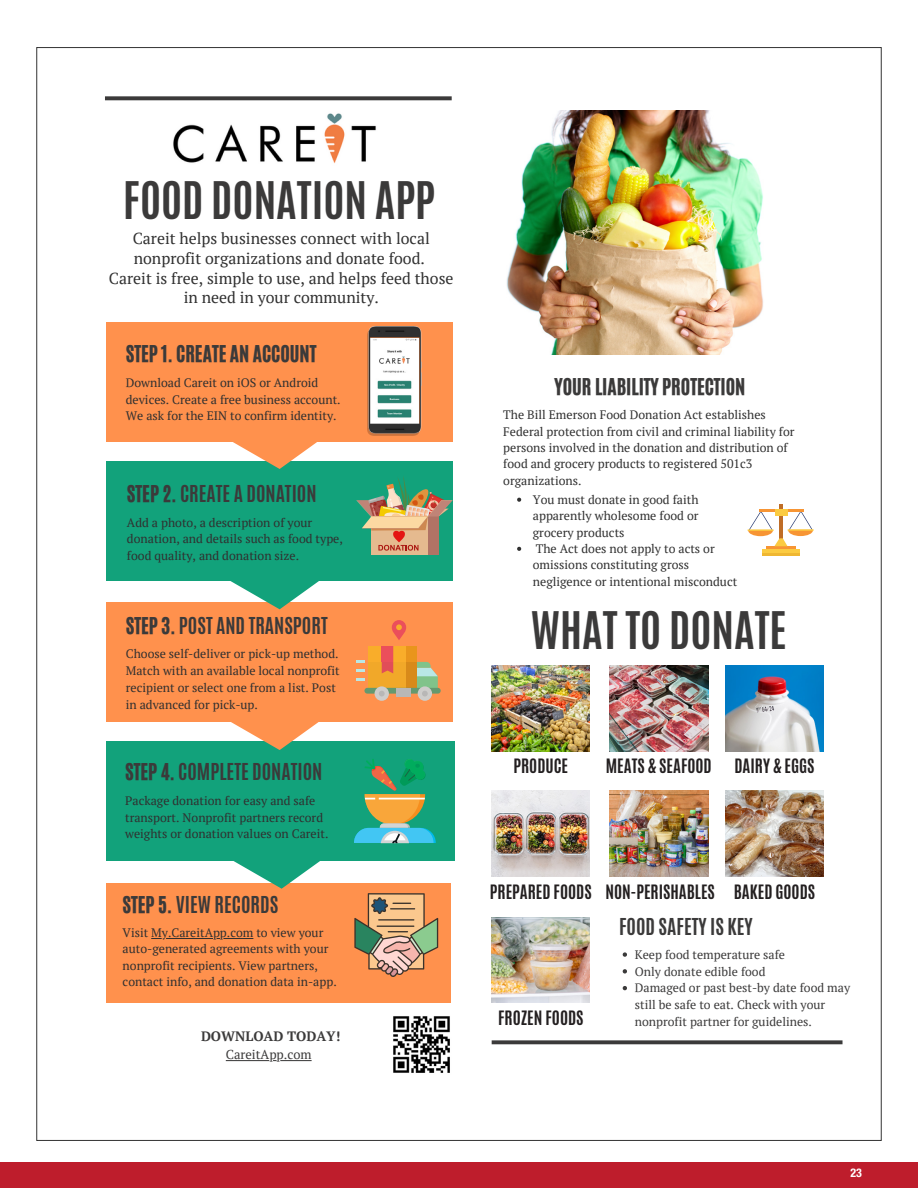
<style>
.page{position:relative;width:918px;height:1188px;background:#fff}
.page>*{position:absolute;margin:0;border:0;box-sizing:border-box;transform-origin:0 0}
.t1{font:700 43.2px "Antonio";color:#3b3a3a}
.t2{font:700 19.5px "Antonio";color:#3b3a3a}
.t3{font:19.5px "CA Generated";color:#3b3a3a}
.t4{font:700 16.5px "Antonio";color:#231f20}
.t5{font:15.9px/19.6px "PT Serif";color:#303030;text-align:center}
.t6{font:700 13.65px "PT Serif";color:#3b3a3a}
.t7{font:12.9px "PT Serif";color:#3b3a3a}
.t8{font:12.3px/16.4px "PT Serif";color:#303030}
.t9{font:12.3px/16.8px "PT Serif";color:#3b3a3a}
.t10{font:700 condensed 12px "Helvetica Neue LT Std";color:#fff}
.s1{font-family:"CA Generated";font-weight:400}
</style>
<div class="page">
<div style="left:0;top:1162px;width:918px;height:26px;background:#be1d2c"></div>
<div style="left:106px;top:883px;width:345px;height:119px;background:#ff914d"></div>
<svg style="left:230px;top:860px;width:94px;height:29px"></svg>
<div style="left:106px;top:741px;width:347px;height:119px;background:#12a27b"></div>
<div style="left:106px;top:602px;width:346px;height:119px;background:#ff914d"></div>
<svg style="left:228px;top:721px;width:94px;height:29px"></svg>
<div style="left:106px;top:462px;width:346px;height:119px;background:#12a27b"></div>
<svg style="left:230px;top:581px;width:89px;height:28px"></svg>
<div style="left:106px;top:323px;width:346px;height:119px;background:#ff914d"></div>
<svg style="left:228px;top:442px;width:94px;height:27px"></svg>
<svg style="left:105px;top:96px;width:347px;height:4px"></svg>
<img style="left:368px;top:327px;width:54px;height:108px">
<div style="left:371px;top:517px;width:57px;height:38px;background:#e5ba8f"></div>
<div style="left:428px;top:517px;width:10px;height:38px;background:#b07365"></div>
<img style="left:356px;top:475px;width:97px;height:76px">
<svg style="left:354px;top:893px;width:84px;height:84px"></svg>
<img style="left:173px;top:113px;width:203px;height:51px">
<svg style="left:492px;top:1040px;width:351px;height:4px"></svg>
<img style="left:725px;top:791px;width:99px;height:86px">
<img style="left:610px;top:791px;width:98px;height:86px">
<img style="left:492px;top:791px;width:98px;height:86px">
<img style="left:725px;top:666px;width:99px;height:85px">
<img style="left:610px;top:666px;width:98px;height:85px">
<img style="left:492px;top:665px;width:98px;height:86px">
<img style="left:492px;top:917px;width:98px;height:86px">
<div style="left:369px;top:646px;width:47px;height:42px;background:#d88a1a"></div>
<div style="left:369px;top:646px;width:37px;height:42px;background:#f1a829"></div>
<div style="left:369px;top:646px;width:47px;height:16px;background:#e9951c"></div>
<div style="left:369px;top:646px;width:37px;height:16px;background:#f9ad2a"></div>
<div style="left:364px;top:688px;width:77px;height:6px;background:#64996f;border-radius:3px"></div>
<div style="left:418px;top:686px;width:14px;height:15px;background:#cecdcb;border-radius:50%"></div>
<div style="left:375px;top:686px;width:14px;height:15px;background:#cecdcb;border-radius:50%"></div>
<svg style="left:415px;top:662px;width:23px;height:34px"></svg>
<svg style="left:379px;top:691px;width:6px;height:5px"></svg>
<div style="left:396px;top:688px;width:14px;height:8px;background:#b8b7b6"></div>
<svg style="left:356px;top:678px;width:8px;height:3px"></svg>
<svg style="left:356px;top:669px;width:8px;height:3px"></svg>
<svg style="left:356px;top:660px;width:8px;height:3px"></svg>
<svg style="left:392px;top:620px;width:14px;height:20px"></svg>
<svg style="left:382px;top:662px;width:11px;height:11px"></svg>
<div style="left:382px;top:646px;width:11px;height:16px;background:#eb4f5b"></div>
<svg style="left:354px;top:759px;width:82px;height:84px"></svg>
<img style="left:393px;top:1016px;width:57px;height:57px">
<img style="left:506px;top:110px;width:257px;height:244px">
<hr style="left:788px;top:529px;width:26px;height:2px;background:#fbcb41">
<hr style="left:780px;top:504px;width:3px;height:50px;background:#bf6d26">
<hr style="left:759px;top:509px;width:44px;height:3px;background:#f79534">
<svg style="left:766px;top:546px;width:30px;height:4px"></svg>
<div style="left:763px;top:550px;width:37px;height:6px;background:#fbcb41"></div>
<hr style="left:763px;top:553px;width:37px;height:3px;background:#efb732">
<div style="left:775px;top:509px;width:13px;height:7px;background:#fbcb41"></div>
<svg style="left:748px;top:511px;width:65px;height:35px"></svg>
<hr style="left:280px;top:1060px;width:32px;height:1px;background:#3b3a3a">
<hr style="left:226px;top:1060px;width:43px;height:1px;background:#3b3a3a">
<svg style="left:217px;top:938px;width:36px;height:1px"></svg>
<hr style="left:166px;top:938px;width:47px;height:1px;background:#303030">
<svg style="left:623px;top:952px;width:4px;height:5px"></svg>
<svg style="left:623px;top:969px;width:4px;height:5px"></svg>
<svg style="left:623px;top:986px;width:4px;height:4px"></svg>
<svg style="left:517px;top:498px;width:4px;height:4px"></svg>
<svg style="left:517px;top:547px;width:4px;height:4px"></svg>
<p class="t1" style="left:123px;top:167px;width:314px">FOOD DONATION APP</p>
<p class="t5" style="left:109px;top:229px;width:346px">Careit helps businesses connect with local nonprofit organizations and donate food.<br>Careit is free, simple to use, and helps feed those in need in your community.</p>
<p class="t3" style="left:126px;top:339px;width:192px">STEP 1. CREATE AN ACCOUNT</p>
<p class="t8" style="left:126px;top:374px;width:216px;line-height:16.8px">Download Careit on iOS or Android devices. Create a free business account.<br>We ask for the EIN to confirm identity.</p>
<p class="t2" style="left:127px;top:479px;width:191px"><span class="s1">STEP 2.</span> CREATE A DONATION</p>
<p class="t8" style="left:127px;top:514px;width:217px;line-height:16.8px">Add a photo, a description of your donation, and details such as food type, food quality, and donation size.</p>
<p class="t2" style="left:126px;top:610px;width:203px"><span class="s1">STEP 3.</span> POST AND TRANSPORT</p>
<p class="t8" style="left:126px;top:646px;width:215px;line-height:16.8px">Choose self-deliver or pick-up method.<br>Match with an available local nonprofit recipient or select one from a list. Post in advanced for pick-up.</p>
<p class="t2" style="left:125px;top:757px;width:199px"><span class="s1">STEP 4.</span> COMPLETE DONATION</p>
<p class="t8" style="left:125px;top:792px;width:205px;line-height:16.8px">Package donation for easy and safe transport. Nonprofit partners record weights or donation values on Careit.</p>
<p class="t2" style="left:123px;top:890px;width:157px"><span class="s1">STEP 5.</span> VIEW RECORDS</p>
<p class="t8" style="left:123px;top:924px;width:216px">Visit My.CareitApp.com to view your auto-generated agreements with your nonprofit recipients. View partners, contact info, and donation data in-app.</p>
<p class="t6" style="left:201px;top:1027px;width:141px">DOWNLOAD TODAY!</p>
<p class="t7" style="left:226px;top:1046px;width:87px">CareitApp.com</p>
<p class="t3" style="left:555px;top:372px;width:192px">YOUR LIABILITY PROTECTION</p>
<p class="t8" style="left:503px;top:407px;width:293px">The Bill Emerson Food Donation Act establishes Federal protection from civil and criminal liability for persons involved in the donation and distribution of food and grocery products to registered 501c3 organizations.</p>
<p class="t8" style="left:533px;top:491px;width:206px">You must donate in good faith apparently wholesome food or grocery products<br>The Act does not apply to acts or omissions constituting gross negligence or intentional misconduct</p>
<p class="t1" style="left:531px;top:598px;width:257px">WHAT TO DONATE</p>
<p class="t4" style="left:513px;top:754px;width:56px">PRODUCE</p>
<p class="t4" style="left:606px;top:754px;width:107px">MEATS &amp; SEAFOOD</p>
<p class="t4" style="left:734px;top:754px;width:82px">DAIRY &amp; EGGS</p>
<p class="t4" style="left:490px;top:879px;width:327px">PREPARED FOODS NON-PERISHABLES BAKED GOODS</p>
<p class="t4" style="left:498px;top:1005px;width:87px">FROZEN FOODS</p>
<p class="t2" style="left:619px;top:912px;width:135px">FOOD SAFETY IS KEY</p>
<p class="t9" style="left:635px;top:946px;width:217px">Keep food temperature safe<br>Only donate edible food<br>Damaged or past best-by date food may still be safe to eat. Check with your nonprofit partner for guidelines.</p>
<p class="t10" style="left:851px;top:1165px;width:13px">23</p>
</div>
